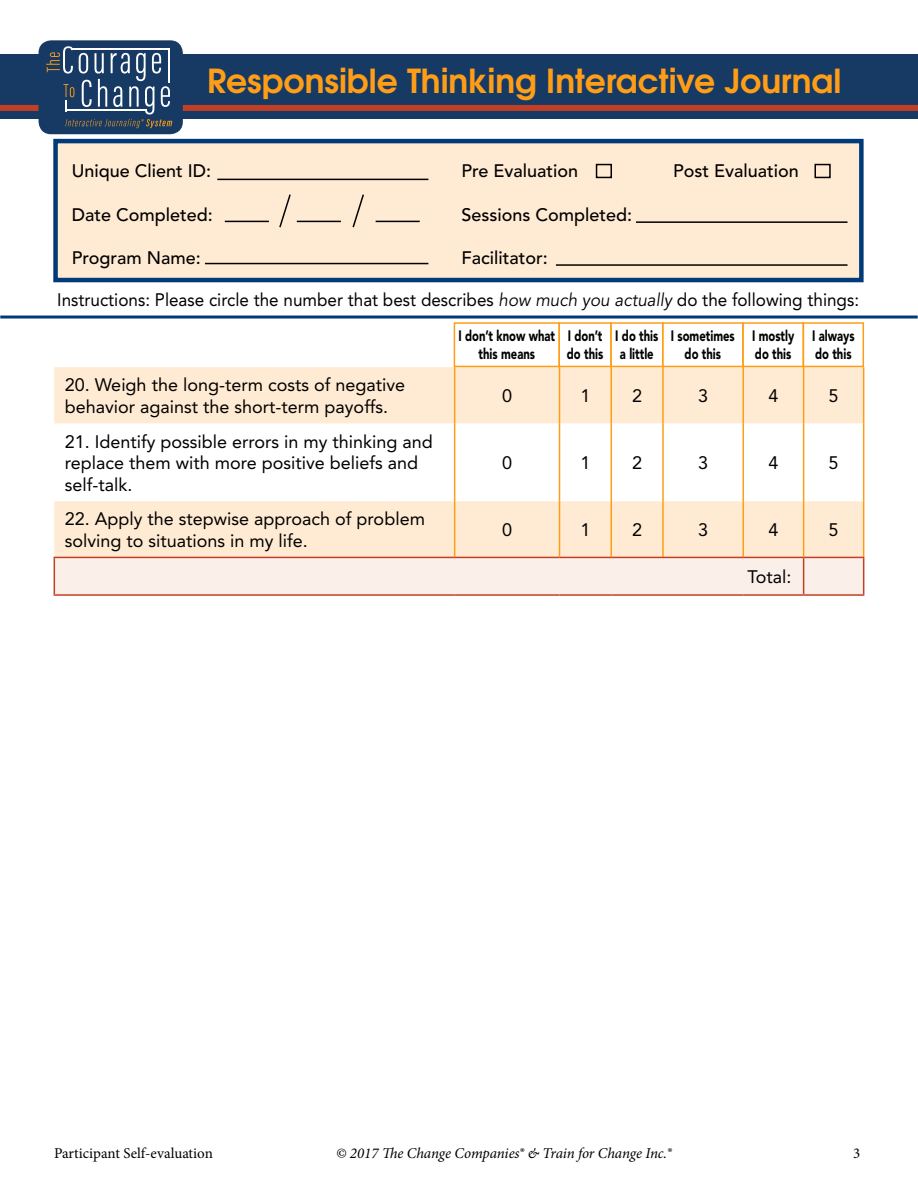
<style>
.page{position:relative;width:918px;height:1188px;background:#fff}
.page>*{position:absolute;margin:0;border:0;box-sizing:border-box;transform-origin:0 0}
.t1{font:700 33px "Te X Gyre Adventor";color:#ff9e16}
.t2{font:18px/21.6px "Avenir LT Std";color:#000}
.t3{font:500 18px "Avenir LT Std";color:#000}
.t4{font:18px "Avenir LT Std";color:#000;scale:.95 1}
.t5{font:900 15px/18px "Avenir LT Std";color:#000;text-align:center;scale:.75 1}
.t6{font:italic 15px "Minion Pro";letter-spacing:-.01em;color:#000}
.t7{font:15px "Minion Pro";color:#000}
.s1{font-style:italic}
</style>
<div class="page">
<div style="left:0;top:54px;width:918px;height:65px;background:#173a65"></div>
<div style="left:0;top:105px;width:918px;height:6px;background:#c14025"></div>
<div style="left:39px;top:40px;width:144px;height:94px;background:#173a65;border-radius:13px"></div>
<svg style="left:46px;top:46px;width:126px;height:82px"></svg>
<hr style="left:0;top:316px;width:918px;height:3px;background:#003a78">
<div style="left:53px;top:139px;width:811px;height:143px;background:#ffebd3;border:4px solid #003a78"></div>
<hr style="left:217px;top:179px;width:211px;height:1px;background:#000">
<hr style="left:225px;top:221px;width:44px;height:1px;background:#000">
<hr style="left:297px;top:221px;width:44px;height:1px;background:#000">
<hr style="left:376px;top:221px;width:44px;height:1px;background:#000">
<svg style="left:279px;top:194px;width:12px;height:34px"></svg>
<svg style="left:352px;top:194px;width:12px;height:34px"></svg>
<hr style="left:636px;top:221px;width:212px;height:2px;background:#000">
<hr style="left:556px;top:264px;width:292px;height:2px;background:#000">
<hr style="left:205px;top:263px;width:223px;height:1px;background:#000">
<div style="left:596px;top:164px;width:16px;height:14px;border:2px solid #000"></div>
<div style="left:814px;top:164px;width:17px;height:14px;border:2px solid #000"></div>
<svg style="left:54px;top:367px;width:809px;height:190px;fill:#ffebd3"></svg>
<div style="left:55px;top:558px;width:808px;height:36px;background:#faefe9"></div>
<hr style="left:454px;top:367px;width:1px;height:56px;background:#ff9e16">
<hr style="left:559px;top:367px;width:1px;height:56px;background:#ff9e16">
<hr style="left:611px;top:367px;width:1px;height:56px;background:#ff9e16">
<hr style="left:662px;top:367px;width:2px;height:56px;background:#ff9e16">
<hr style="left:743px;top:367px;width:1px;height:56px;background:#ff9e16">
<hr style="left:803px;top:367px;width:1px;height:56px;background:#ff9e16">
<hr style="left:863px;top:367px;width:1px;height:56px;background:#ff9e16">
<hr style="left:454px;top:423px;width:1px;height:78px;background:#ff9e16">
<hr style="left:559px;top:423px;width:1px;height:78px;background:#ff9e16">
<hr style="left:611px;top:423px;width:1px;height:78px;background:#ff9e16">
<hr style="left:662px;top:423px;width:2px;height:78px;background:#ff9e16">
<hr style="left:743px;top:423px;width:1px;height:78px;background:#ff9e16">
<hr style="left:803px;top:423px;width:1px;height:78px;background:#ff9e16">
<hr style="left:863px;top:423px;width:1px;height:78px;background:#ff9e16">
<hr style="left:454px;top:501px;width:1px;height:56px;background:#ff9e16">
<hr style="left:559px;top:501px;width:1px;height:56px;background:#ff9e16">
<hr style="left:611px;top:501px;width:1px;height:56px;background:#ff9e16">
<hr style="left:662px;top:501px;width:2px;height:56px;background:#ff9e16">
<hr style="left:743px;top:501px;width:1px;height:56px;background:#ff9e16">
<hr style="left:803px;top:501px;width:1px;height:56px;background:#ff9e16">
<hr style="left:863px;top:501px;width:1px;height:56px;background:#ff9e16">
<hr style="left:54px;top:557px;width:401px;height:1px;background:#c14025">
<hr style="left:54px;top:558px;width:1px;height:36px;background:#c14025">
<hr style="left:455px;top:557px;width:105px;height:1px;background:#c14025">
<hr style="left:560px;top:557px;width:51px;height:1px;background:#c14025">
<hr style="left:611px;top:557px;width:52px;height:1px;background:#c14025">
<hr style="left:663px;top:557px;width:80px;height:1px;background:#c14025">
<hr style="left:743px;top:557px;width:61px;height:1px;background:#c14025">
<hr style="left:804px;top:557px;width:60px;height:1px;background:#c14025">
<hr style="left:803px;top:558px;width:1px;height:36px;background:#c14025">
<hr style="left:863px;top:558px;width:1px;height:36px;background:#c14025">
<hr style="left:54px;top:594px;width:401px;height:2px;background:#c14025">
<hr style="left:455px;top:594px;width:105px;height:2px;background:#c14025">
<hr style="left:560px;top:594px;width:51px;height:2px;background:#c14025">
<hr style="left:611px;top:594px;width:52px;height:2px;background:#c14025">
<hr style="left:663px;top:594px;width:80px;height:2px;background:#c14025">
<hr style="left:743px;top:594px;width:61px;height:2px;background:#c14025">
<hr style="left:804px;top:594px;width:60px;height:2px;background:#c14025">
<div style="left:454px;top:322px;width:106px;height:45px;border:2px solid #ff9e16"></div>
<div style="left:559px;top:322px;width:53px;height:45px;border:2px solid #ff9e16"></div>
<div style="left:610px;top:322px;width:53px;height:45px;border:2px solid #ff9e16"></div>
<div style="left:662px;top:322px;width:82px;height:45px;border:2px solid #ff9e16"></div>
<div style="left:742px;top:322px;width:62px;height:45px;border:2px solid #ff9e16"></div>
<div style="left:803px;top:322px;width:61px;height:45px;border:2px solid #ff9e16"></div>
<h1 class="t1" style="left:207px;top:52px;width:636px">Responsible Thinking Interactive Journal</h1>
<p class="t3" style="left:72px;top:161px;width:141px">Unique Client ID:</p>
<p class="t3" style="left:72px;top:204px;width:143px">Date Completed:</p>
<p class="t3" style="left:72px;top:247px;width:131px">Program Name:</p>
<p class="t3" style="left:461px;top:161px;width:118px">Pre Evaluation</p>
<p class="t3" style="left:673px;top:161px;width:127px">Post Evaluation</p>
<p class="t3" style="left:461px;top:204px;width:172px">Sessions Completed:</p>
<p class="t3" style="left:461px;top:247px;width:88px">Facilitator:</p>
<p class="t4" style="left:57px;top:289px;width:846px">Instructions: Please circle the number that best describes <span class="s1">how much you actually</span> do the following things:</p>
<p class="t5" style="left:458px;top:327px;width:131px">I don’t know what this means</p>
<p class="t5" style="left:567px;top:327px;width:50px;text-align:left">I don’t do this</p>
<p class="t5" style="left:615px;top:327px;width:59px">I do this a little</p>
<p class="t5" style="left:671px;top:327px;width:87px">I sometimes do this</p>
<p class="t5" style="left:752px;top:327px;width:58px;text-align:left">I mostly do this</p>
<p class="t5" style="left:812px;top:327px;width:58px;text-align:left">I always do this</p>
<p class="t2" style="left:65px;top:374px;width:342px">20. Weigh the long-term costs of negative behavior against the short-term payoffs.</p>
<p class="t2" style="left:502px;top:385px;width:12px">0</p>
<p class="t2" style="left:580px;top:385px;width:12px">1</p>
<p class="t2" style="left:632px;top:385px;width:12px">2</p>
<p class="t2" style="left:698px;top:385px;width:12px">3</p>
<p class="t2" style="left:768px;top:385px;width:12px">4</p>
<p class="t2" style="left:829px;top:385px;width:12px">5</p>
<p class="t2" style="left:65px;top:431px;width:370px">21. Identify possible errors in my thinking and replace them with more positive beliefs and self-talk.</p>
<p class="t2" style="left:502px;top:452px;width:12px">0</p>
<p class="t2" style="left:580px;top:452px;width:12px">1</p>
<p class="t2" style="left:632px;top:452px;width:12px">2</p>
<p class="t2" style="left:698px;top:452px;width:12px">3</p>
<p class="t2" style="left:768px;top:452px;width:12px">4</p>
<p class="t2" style="left:829px;top:452px;width:12px">5</p>
<p class="t2" style="left:65px;top:508px;width:362px">22. Apply the stepwise approach of problem solving to situations in my life.</p>
<p class="t2" style="left:502px;top:519px;width:12px">0</p>
<p class="t2" style="left:580px;top:519px;width:12px">1</p>
<p class="t2" style="left:632px;top:519px;width:12px">2</p>
<p class="t2" style="left:698px;top:519px;width:12px">3</p>
<p class="t2" style="left:768px;top:519px;width:12px">4</p>
<p class="t2" style="left:829px;top:519px;width:12px">5</p>
<p class="t2" style="left:748px;top:566px;width:46px">Total:</p>
<p class="t7" style="left:54px;top:1143px;width:160px">Participant Self-evaluation</p>
<p class="t6" style="left:336px;top:1142px;width:337px">© 2017 The Change Companies® &amp; Train for Change Inc.®</p>
<p class="t7" style="left:853px;top:1143px;width:9px">3</p>
</div>
